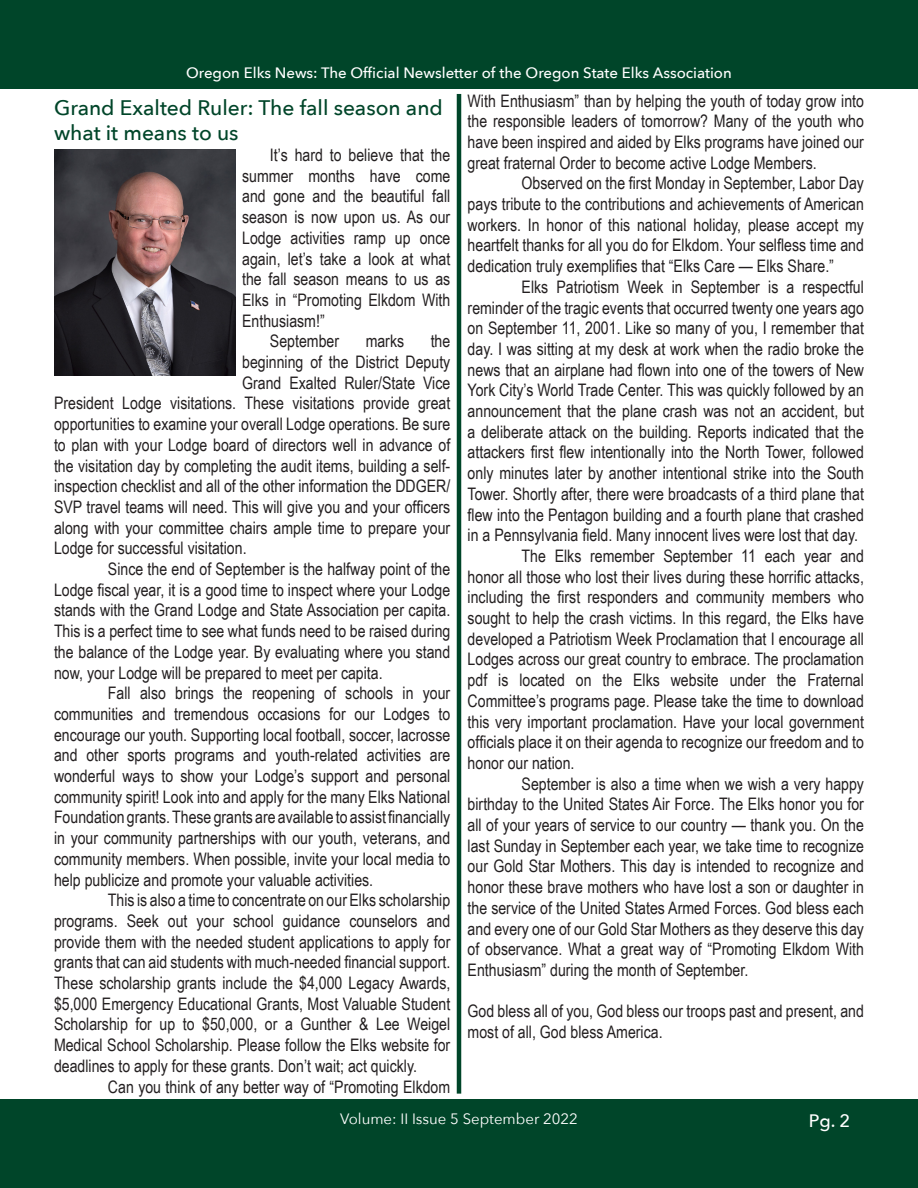
<style>
.page{position:relative;width:918px;height:1188px;background:#fff}
.page>*{position:absolute;margin:0;border:0;box-sizing:border-box;transform-origin:0 0}
.t1{font:500 21px/25.2px "Avenir Next";color:#004529}
.t2{font:500 18px "Avenir Next";color:#fff}
.t3{font:17.25px/20.7px "Arial Narrow";color:#231f20;text-align:justify}
.t4{font:500 15px "Avenir Next";color:#fff}
.t5{font:15px "Avenir Next";color:#fff}
</style>
<div class="page">
<div style="left:0;top:0;width:918px;height:88px;background:#004529"></div>
<div style="left:0;top:1100px;width:918px;height:88px;background:#004529"></div>
<hr style="left:457px;top:94px;width:4px;height:1000px;background:#004529">
<img style="left:54px;top:149px;width:181px;height:227px">
<p class="t4" style="left:186px;top:60px;width:547px">Oregon Elks News: The Official Newsletter of the Oregon State Elks Association</p>
<p class="t1" style="left:54px;top:94px;width:390px">Grand Exalted Ruler: The fall season and what it means to us</p>
<p class="t3" style="left:242px;top:144px;width:210px;text-indent:28px">It’s hard to believe that the summer months have come and gone and the beautiful fall season is now upon us. As our Lodge activities ramp up once again, let’s take a look at what the fall season means to us as Elks in “Promoting Elkdom With Enthusiasm!”</p>
<p class="t3" style="left:270px;top:330px;width:71px">September</p>
<p class="t3" style="left:366px;top:330px;width:40px">marks</p>
<p class="t3" style="left:431px;top:330px;width:21px">the</p>
<p class="t3" style="left:242px;top:351px;width:210px">beginning of the District Deputy</p>
<p class="t3" style="left:242px;top:372px;width:210px">Grand Exalted Ruler/State Vice</p>
<p class="t3" style="left:54px;top:392px;width:398px">President Lodge visitations. These visitations provide great</p>
<p class="t3" style="left:54px;top:413px;width:398px">opportunities to examine your overall Lodge operations. Be sure</p>
<p class="t3" style="left:54px;top:434px;width:398px">to plan with your Lodge board of directors well in advance of</p>
<p class="t3" style="left:54px;top:454px;width:398px">the visitation day by completing the audit items, building a self-</p>
<p class="t3" style="left:54px;top:475px;width:398px">inspection checklist and all of the other information the DDGER/</p>
<p class="t3" style="left:54px;top:496px;width:398px">SVP travel teams will need. This will give you and your officers</p>
<p class="t3" style="left:54px;top:517px;width:398px">along with your committee chairs ample time to prepare your</p>
<p class="t3" style="left:54px;top:537px;width:194px">Lodge for successful visitation.</p>
<p class="t3" style="left:54px;top:558px;width:398px;text-indent:54px">Since the end of September is the halfway point of the Lodge fiscal year, it is a good time to inspect where your Lodge stands with the Grand Lodge and State Association per capita.<br>This is a perfect time to see what funds need to be raised during the balance of the Lodge year. By evaluating where you stand now, your Lodge will be prepared to meet per capita.</p>
<p class="t3" style="left:54px;top:682px;width:398px;text-indent:54px">Fall also brings the reopening of schools in your communities and tremendous occasions for our Lodges to encourage our youth. Supporting local football, soccer, lacrosse and other sports programs and youth-related activities are wonderful ways to show your Lodge’s support and personal community spirit! Look into and apply for the many Elks National Foundation grants. These grants are available to assist financially in your community partnerships with our youth, veterans, and community members. When possible, invite your local media to help publicize and promote your valuable activities.</p>
<p class="t3" style="left:54px;top:889px;width:398px;text-indent:54px">This is also a time to concentrate on our Elks scholarship programs. Seek out your school guidance counselors and provide them with the needed student applications to apply for grants that can aid students with much-needed financial support.<br>These scholarship grants include the $4,000 Legacy Awards, $5,000 Emergency Educational Grants, Most Valuable Student Scholarship for up to $50,000, or a Gunther &amp; Lee Weigel Medical School Scholarship. Please follow the Elks website for deadlines to apply for these grants. Don’t wait; act quickly.</p>
<p class="t3" style="left:108px;top:1075px;width:344px">Can you think of any better way of “Promoting Elkdom</p>
<p class="t3" style="left:468px;top:89px;width:398px">With Enthusiasm” than by helping the youth of today grow into the responsible leaders of tomorrow? Many of the youth who have been inspired and aided by Elks programs have joined our great fraternal Order to become active Lodge Members.</p>
<p class="t3" style="left:468px;top:172px;width:398px;text-indent:54px">Observed on the first Monday in September, Labor Day pays tribute to the contributions and achievements of American workers. In honor of this national holiday, please accept my heartfelt thanks for all you do for Elkdom. Your selfless time and dedication truly exemplifies that “Elks Care — Elks Share.”</p>
<p class="t3" style="left:468px;top:276px;width:398px;text-indent:54px">Elks Patriotism Week in September is a respectful reminder of the tragic events that occurred twenty one years ago on September 11, 2001. Like so many of you, I remember that day. I was sitting at my desk at work when the radio broke the news that an airplane had flown into one of the towers of New York City’s World Trade Center. This was quickly followed by an announcement that the plane crash was not an accident, but a deliberate attack on the building. Reports indicated that the attackers first flew intentionally into the North Tower, followed only minutes later by another intentional strike into the South Tower. Shortly after, there were broadcasts of a third plane that flew into the Pentagon building and a fourth plane that crashed in a Pennsylvania field. Many innocent lives were lost that day.</p>
<p class="t3" style="left:468px;top:545px;width:398px;text-indent:54px">The Elks remember September 11 each year and honor all those who lost their lives during these horrific attacks, including the first responders and community members who sought to help the crash victims. In this regard, the Elks have developed a Patriotism Week Proclamation that I encourage all Lodges across our great country to embrace. The proclamation pdf is located on the Elks website under the Fraternal Committee’s programs page. Please take the time to download this very important proclamation. Have your local government officials place it on their agenda to recognize our freedom and to honor our nation.</p>
<p class="t3" style="left:468px;top:773px;width:398px;text-indent:54px">September is also a time when we wish a very happy birthday to the United States Air Force. The Elks honor you for all of your years of service to our country — thank you. On the last Sunday in September each year, we take time to recognize our Gold Star Mothers. This day is intended to recognize and honor these brave mothers who have lost a son or daughter in the service of the United States Armed Forces. God bless each and every one of our Gold Star Mothers as they deserve this day of observance. What a great way of “Promoting Elkdom With Enthusiasm” during the month of September.</p>
<p class="t3" style="left:468px;top:1000px;width:398px">God bless all of you, God bless our troops past and present, and most of all, God bless America.</p>
<p class="t5" style="left:340px;top:1107px;width:239px">Volume: II Issue 5 September 2022</p>
<p class="t2" style="left:809px;top:1106px;width:43px">Pg. 2</p>
</div>
